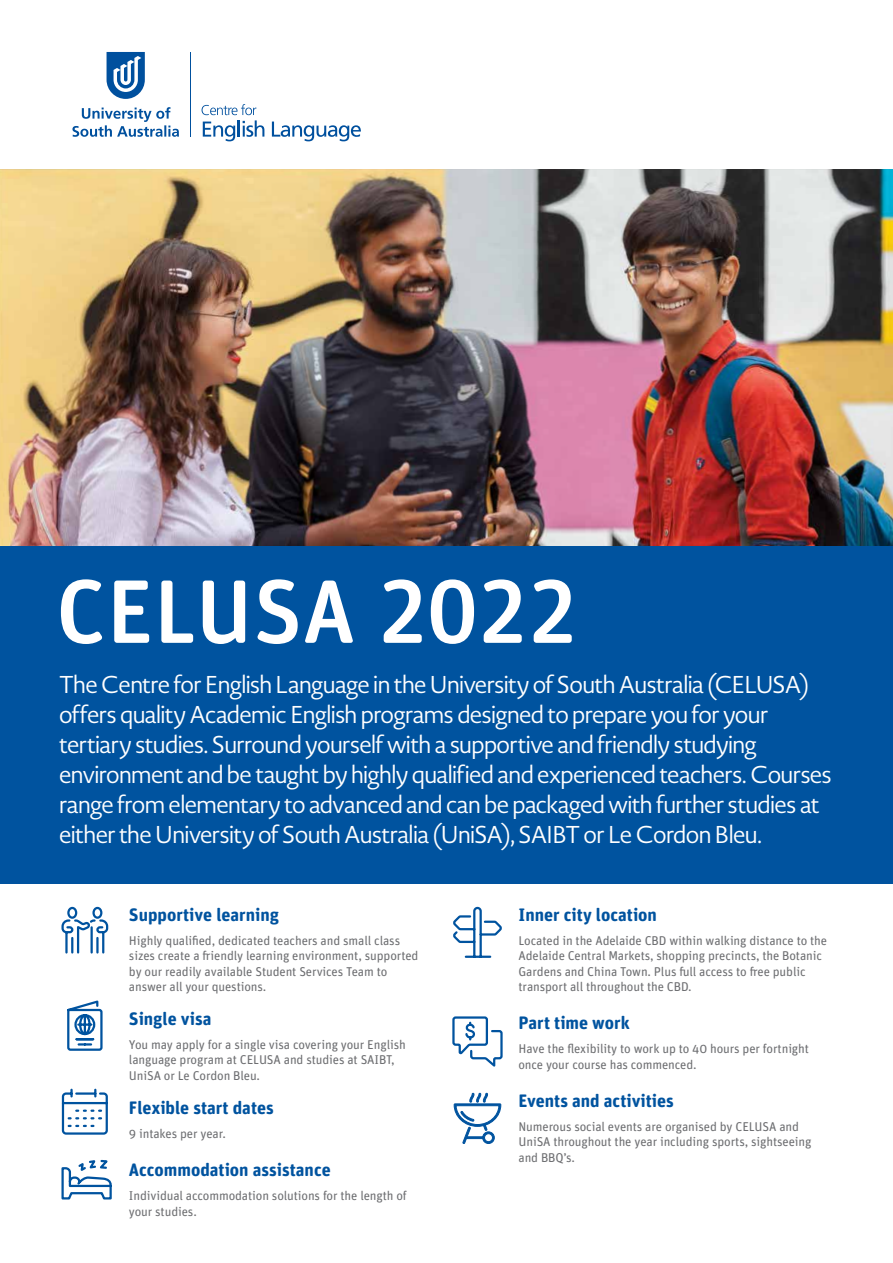
<style>
.page{position:relative;width:893px;height:1263px;background:#fff}
.page>*{position:absolute;margin:0;border:0;box-sizing:border-box;transform-origin:0 0}
.t1{font:500 90px "Unit Rounded Pro";letter-spacing:-.005em;color:#fff}
.t2{font:24px/30px "Novel Display";color:#fff}
.t3{font:700 18px "Unit Rounded Pro";color:#00539f}
.t4{font:12.75px/15.3px "Unit Rounded Pro";letter-spacing:-.01em;color:#6d6e71}
</style>
<div class="page">
<img style="left:0;top:169px;width:893px;height:377px">
<div style="left:0;top:546px;width:893px;height:337px;background:#00539f"></div>
<svg style="left:272px;top:122px;width:89px;height:19px"></svg>
<svg style="left:202px;top:104px;width:62px;height:37px"></svg>
<hr style="left:190px;top:52px;width:1px;height:85px;background:#00509e">
<svg style="left:107px;top:52px;width:38px;height:47px"></svg>
<svg style="left:72px;top:107px;width:107px;height:30px"></svg>
<svg style="left:61px;top:906px;width:48px;height:48px"></svg>
<svg style="left:61px;top:1088px;width:47px;height:47px"></svg>
<svg style="left:453px;top:906px;width:49px;height:52px"></svg>
<svg style="left:452px;top:1016px;width:51px;height:51px"></svg>
<svg style="left:453px;top:1092px;width:49px;height:52px"></svg>
<svg style="left:67px;top:1000px;width:36px;height:51px"></svg>
<svg style="left:61px;top:1159px;width:51px;height:41px"></svg>
<h1 class="t1" style="left:56px;top:548px;width:524px">CELUSA 2022</h1>
<p class="t2" style="left:60px;top:670px;width:774px">The Centre for English Language in the University of South Australia (CELUSA) offers quality Academic English programs designed to prepare you for your tertiary studies. Surround yourself with a supportive and friendly studying environment and be taught by highly qualified and experienced teachers. Courses range from elementary to advanced and can be packaged with further studies at either the University of South Australia (UniSA), SAIBT or Le Cordon Bleu.</p>
<h3 class="t3" style="left:129px;top:902px;width:152px">Supportive learning</h3>
<p class="t4" style="left:129px;top:932px;width:291px">Highly qualified, dedicated teachers and small class sizes create a friendly learning environment, supported by our readily available Student Services Team to answer all your questions.</p>
<h3 class="t3" style="left:129px;top:1006px;width:84px">Single visa</h3>
<p class="t4" style="left:129px;top:1036px;width:278px">You may apply for a single visa covering your English language program at CELUSA and studies at SAIBT,<br>UniSA or Le Cordon Bleu.</p>
<h3 class="t3" style="left:129px;top:1095px;width:146px">Flexible start dates</h3>
<p class="t4" style="left:129px;top:1125px;width:98px">9 intakes per year.</p>
<h3 class="t3" style="left:129px;top:1157px;width:203px">Accommodation assistance</h3>
<p class="t4" style="left:129px;top:1187px;width:279px">Individual accommodation solutions for the length of your studies.</p>
<h3 class="t3" style="left:518px;top:902px;width:140px">Inner city location</h3>
<p class="t4" style="left:518px;top:932px;width:310px">Located in the Adelaide CBD within walking distance to the Adelaide Central Markets, shopping precincts, the Botanic Gardens and China Town. Plus full access to free public transport all throughout the CBD.</p>
<h3 class="t3" style="left:518px;top:1010px;width:113px">Part time work</h3>
<p class="t4" style="left:518px;top:1040px;width:292px">Have the flexibility to work up to 40 hours per fortnight once your course has commenced.</p>
<h3 class="t3" style="left:518px;top:1088px;width:157px">Events and activities</h3>
<p class="t4" style="left:518px;top:1118px;width:295px">Numerous social events are organised by CELUSA and<br>UniSA throughout the year including sports, sightseeing and BBQ’s.</p>
</div>
